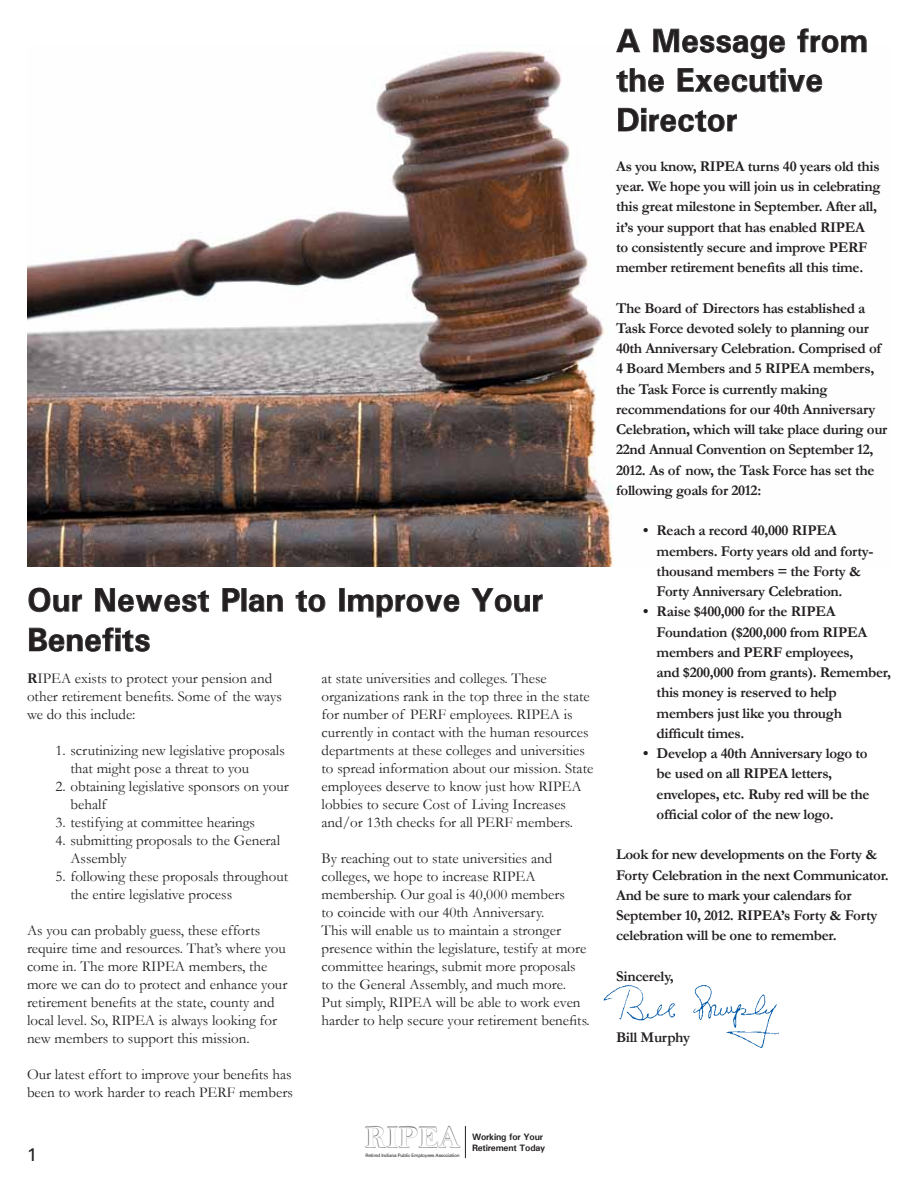
<style>
.page{position:relative;width:918px;height:1188px;background:#fff}
.page>*{position:absolute;margin:0;border:0;box-sizing:border-box;transform-origin:0 0}
.t1{font:700 33px/39.6px "Univers";color:#231f20}
.t2{font:30.75px "Bell MT Bold";color:#fff}
.t3{font:18px "Univers";color:#231f20}
.t4{font:15px/18px "Garamond";color:#231f20}
.t5{font:700 15px/20.2px "Garamond";letter-spacing:-.02em;color:#231f20}
.t6{font:700 9.3px/11.1px "Univers";letter-spacing:-.02em;color:#231f20}
.t7{font:4.65px "Univers";letter-spacing:-.03em;color:#231f20}
.s1{font-weight:700}
</style>
<div class="page">
<img style="left:27px;top:44px;width:796px;height:523px">
<svg style="left:28px;top:587px;width:54px;height:25px"></svg>
<svg style="left:95px;top:588px;width:114px;height:24px"></svg>
<svg style="left:222px;top:588px;width:61px;height:24px"></svg>
<svg style="left:295px;top:590px;width:31px;height:22px"></svg>
<svg style="left:339px;top:588px;width:121px;height:30px"></svg>
<svg style="left:471px;top:588px;width:72px;height:24px"></svg>
<svg style="left:29px;top:627px;width:121px;height:25px"></svg>
<div style="left:365px;top:1125px;width:96px;height:23px;background:#231f20;opacity:.75"></div>
<hr style="left:465px;top:1126px;width:1px;height:32px;background:#231f20">
<svg style="left:616px;top:28px;width:24px;height:25px"></svg>
<svg style="left:653px;top:28px;width:132px;height:31px"></svg>
<svg style="left:797px;top:28px;width:70px;height:25px"></svg>
<svg style="left:616px;top:68px;width:48px;height:25px"></svg>
<svg style="left:677px;top:68px;width:145px;height:25px"></svg>
<svg style="left:618px;top:108px;width:119px;height:24px"></svg>
<img style="left:603px;top:985px;width:176px;height:64px">
<h1 class="t1" style="left:27px;top:579px;width:518px">Our Newest Plan to Improve Your<br>Benefits</h1>
<p class="t4" style="left:27px;top:669px;width:256px"><span class="s1">R</span>IPEA exists to protect your pension and other retirement benefits. Some of the ways we do this include:</p>
<p class="t4" style="left:70px;top:741px;width:216px;text-indent:-15px">1. scrutinizing new legislative proposals that might pose a threat to you</p>
<p class="t4" style="left:71px;top:777px;width:220px;text-indent:-15px">2. obtaining legislative sponsors on your behalf</p>
<p class="t4" style="left:56px;top:813px;width:201px">3. testifying at committee hearings</p>
<p class="t4" style="left:71px;top:831px;width:211px;text-indent:-15px">4. submitting proposals to the General<br>Assembly</p>
<p class="t4" style="left:71px;top:867px;width:219px;text-indent:-15px">5. following these proposals throughout the entire legislative process</p>
<p class="t4" style="left:27px;top:921px;width:262px">As you can probably guess, these efforts require time and resources. That’s where you come in. The more RIPEA members, the more we can do to protect and enhance your retirement benefits at the state, county and local level. So, RIPEA is always looking for new members to support this mission.</p>
<p class="t4" style="left:27px;top:1065px;width:267px">Our latest effort to improve your benefits has been to work harder to reach PERF members</p>
<p class="t3" style="left:27px;top:1144px;width:12px">1</p>
<p class="t4" style="left:322px;top:669px;width:273px">at state universities and colleges. These organizations rank in the top three in the state for number of PERF employees. RIPEA is currently in contact with the human resources departments at these colleges and universities to spread information about our mission. State employees deserve to know just how RIPEA lobbies to secure Cost of Living Increases and/or 13th checks for all PERF members.</p>
<p class="t4" style="left:322px;top:849px;width:270px">By reaching out to state universities and colleges, we hope to increase RIPEA membership. Our goal is 40,000 members<br>to coincide with our 40th Anniversary.<br>This will enable us to maintain a stronger presence within the legislature, testify at more committee hearings, submit more proposals to the General Assembly, and much more.<br>Put simply, RIPEA will be able to work even harder to help secure your retirement benefits.</p>
<h2 class="t2" style="left:366px;top:1118px;width:96px">RIPEA</h2>
<p class="t7" style="left:365px;top:1153px;width:96px">Retired Indiana Public Employees Association</p>
<p class="t6" style="left:472px;top:1131px;width:75px">Working for Your<br>Retirement Today</p>
<h1 class="t1" style="left:616px;top:20px;width:254px">A Message from the Executive<br>Director</h1>
<p class="t5" style="left:616px;top:156px;width:266px">As you know, RIPEA turns 40 years old this year. We hope you will join us in celebrating this great milestone in September. After all, it’s your support that has enabled RIPEA to consistently secure and improve PERF member retirement benefits all this time.</p>
<p class="t5" style="left:616px;top:298px;width:273px">The Board of Directors has established a Task Force devoted solely to planning our 40th Anniversary Celebration. Comprised of 4 Board Members and 5 RIPEA members, the Task Force is currently making recommendations for our 40th Anniversary Celebration, which will take place during our 22nd Annual Convention on September 12, 2012. As of now, the Task Force has set the following goals for 2012:</p>
<p class="t5" style="left:657px;top:520px;width:219px;text-indent:-14px">• Reach a record 40,000 RIPEA members. Forty years old and forty&shy;thousand members = the Forty &amp;<br>Forty Anniversary Celebration.</p>
<p class="t5" style="left:657px;top:601px;width:236px;text-indent:-14px">• Raise $400,000 for the RIPEA<br>Foundation ($200,000 from RIPEA members and PERF employees,<br>and $200,000 from grants). Remember, this money is reserved to help members just like you through difficult times.</p>
<p class="t5" style="left:657px;top:743px;width:214px;text-indent:-14px">• Develop a 40th Anniversary logo to be used on all RIPEA letters, envelopes, etc. Ruby red will be the official color of the new logo.</p>
<p class="t5" style="left:616px;top:844px;width:274px">Look for new developments on the Forty &amp; Forty Celebration in the next Communicator.<br>And be sure to mark your calendars for September 10, 2012. RIPEA’s Forty &amp; Forty celebration will be one to remember.</p>
<p class="t5" style="left:616px;top:966px;width:59px">Sincerely,</p>
<p class="t5" style="left:616px;top:1027px;width:75px">Bill Murphy</p>
</div>
